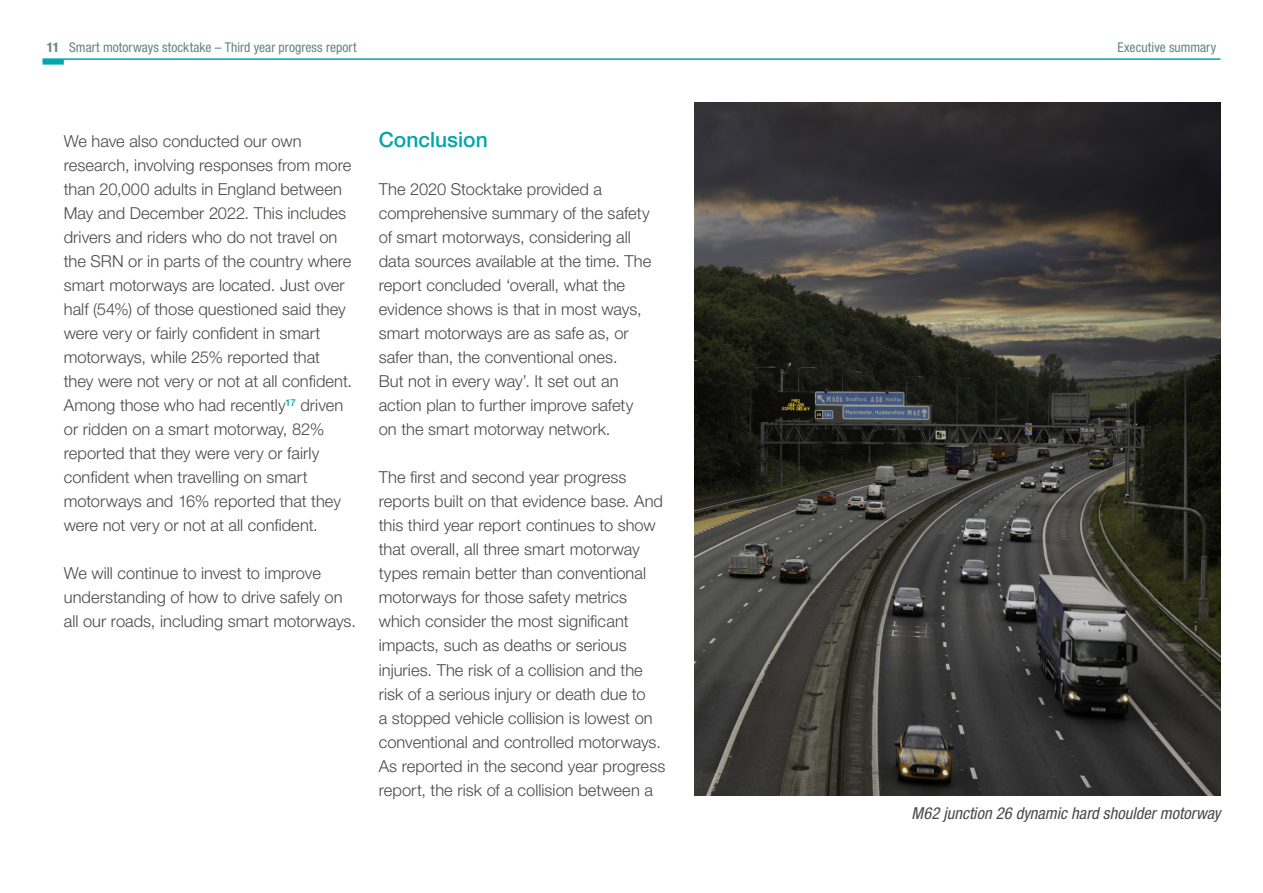
<style>
.page{position:relative;width:1263px;height:893px;background:#fff}
.page>*{position:absolute;margin:0;border:0;box-sizing:border-box;transform-origin:0 0}
.t1{font:500 21px "Helvetica Neue LT Pro";color:#00a6ab}
.t2{font:300 16.5px/24px "Helvetica Neue LT Pro";color:#4a4a49}
.t3{font:italic condensed 16.5px "Helvetica Neue LT Pro";color:#4a4a49}
.t4{font:condensed 13.5px "Helvetica Neue LT Pro";letter-spacing:.005em;color:#688181}
.s1{font-weight:700}
</style>
<div class="page">
<img style="left:695px;top:102px;width:525px;height:693px">
<hr style="left:43px;top:58px;width:1177px;height:2px;background:#00a6ab">
<div style="left:43px;top:59px;width:21px;height:6px;background:#00a6ab"></div>
<p class="t4" style="left:47px;top:39px;width:311px"><span class="s1">11</span> Smart motorways stocktake – Third year progress report</p>
<p class="t4" style="left:1117px;top:39px;width:100px">Executive summary</p>
<p class="t2" style="left:64px;top:129px;width:290px">We have also conducted our own research, involving responses from more than 20,000 adults in England between May and December 2022. This includes drivers and riders who do not travel on the SRN or in parts of the country where smart motorways are located. Just over half (54%) of those questioned said they were very or fairly confident in smart motorways, while 25% reported that they were not very or not at all confident.<br>Among those who had recently<sup>17</sup> driven or ridden on a smart motorway, 82% reported that they were very or fairly confident when travelling on smart motorways and 16% reported that they were not very or not at all confident.</p>
<p class="t2" style="left:64px;top:561px;width:294px">We will continue to invest to improve understanding of how to drive safely on all our roads, including smart motorways.</p>
<p class="t1" style="left:379px;top:127px;width:111px">Conclusion</p>
<p class="t2" style="left:379px;top:177px;width:274px">The 2020 Stocktake provided a comprehensive summary of the safety of smart motorways, considering all data sources available at the time. The report concluded ‘overall, what the evidence shows is that in most ways, smart motorways are as safe as, or safer than, the conventional ones.<br>But not in every way’. It set out an action plan to further improve safety on the smart motorway network.</p>
<p class="t2" style="left:379px;top:465px;width:288px">The first and second year progress reports built on that evidence base. And this third year report continues to show that overall, all three smart motorway types remain better than conventional motorways for those safety metrics which consider the most significant impacts, such as deaths or serious injuries. The risk of a collision and the risk of a serious injury or death due to<br>a stopped vehicle collision is lowest on conventional and controlled motorways.<br>As reported in the second year progress report, the risk of a collision between a</p>
<p class="t3" style="left:911px;top:803px;width:311px">M62 junction 26 dynamic hard shoulder motorway</p>
</div>
